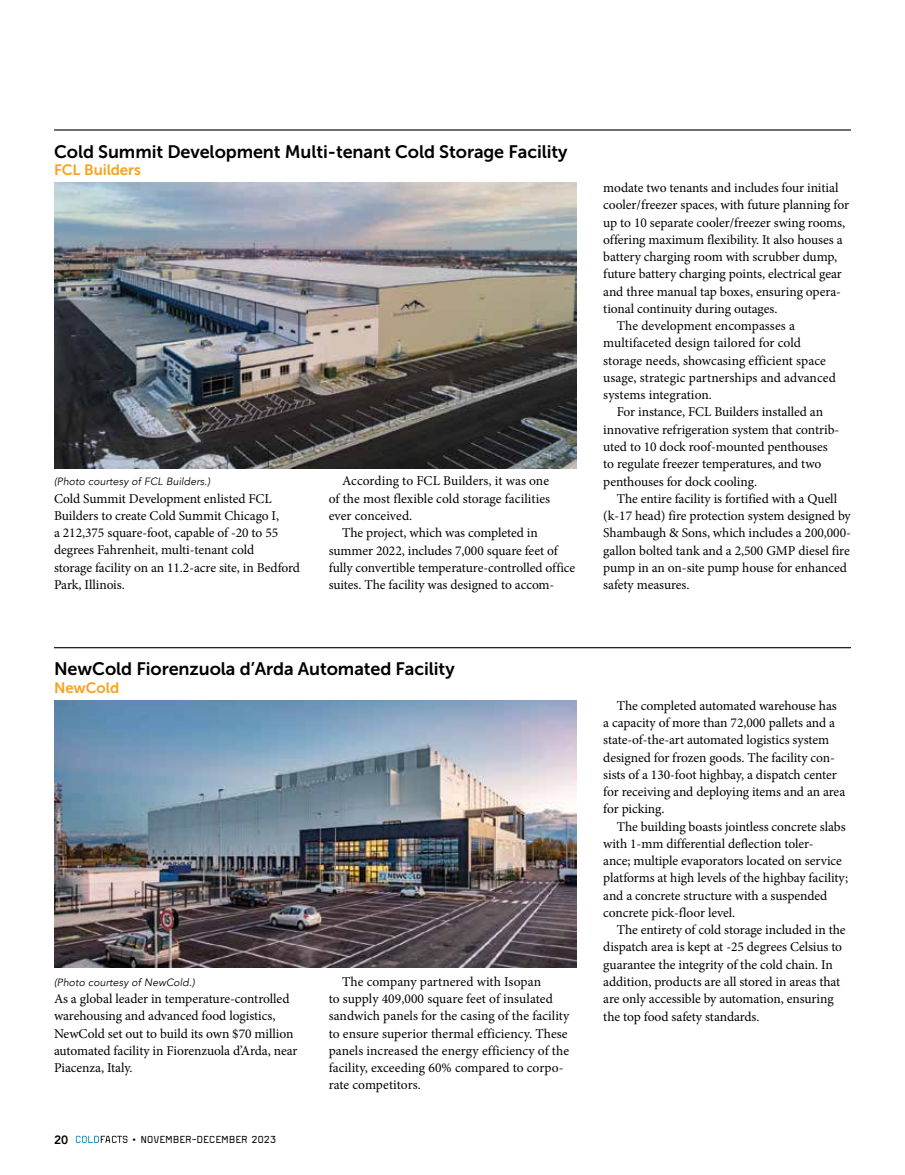
<style>
.page{position:relative;width:905px;height:1175px;background:#fff}
.page>*{position:absolute;margin:0;border:0;box-sizing:border-box;transform-origin:0 0}
.t1{font:18px "Museo Sans 700";letter-spacing:-.005em;color:#000}
.t2{font:15px "Museo Sans 700";letter-spacing:-.005em;color:#faa21b}
.t3{font:13.5px/17.2px "Minion Pro";letter-spacing:-.005em;color:#000}
.t4{font:12px "Magda Clean";letter-spacing:-.015em;color:#000}
.t5{font:800 12px "Avenir";color:#000}
.t6{font:italic 10.5px "Avenir";letter-spacing:.01em;color:#000}
</style>
<div class="page">
<hr style="left:54px;top:129px;width:797px;height:1px;background:#000">
<hr style="left:54px;top:647px;width:797px;height:1px;background:#000">
<img style="left:54px;top:182px;width:522px;height:286px">
<img style="left:54px;top:700px;width:522px;height:267px">
<svg style="left:76px;top:1135px;width:51px;height:7px"></svg>
<h1 class="t1" style="left:54px;top:143px;width:515px">Cold Summit Development Multi-tenant Cold Storage Facility</h1>
<p class="t2" style="left:54px;top:163px;width:88px">FCL Builders</p>
<p class="t6" style="left:54px;top:477px;width:158px">(Photo courtesy of FCL Builders.)</p>
<p class="t3" style="left:54px;top:491px;width:247px">Cold Summit Development enlisted FCL Builders to create Cold Summit Chicago I,<br>a 212,375 square-foot, capable of -20 to 55 degrees Fahrenheit, multi-tenant cold<br>storage facility on an 11.2-acre site, in Bedford Park, Illinois.</p>
<p class="t3" style="left:328px;top:474px;width:223px;text-align:justify;text-indent:14px">According to FCL Builders, it was one of the most flexible cold storage facilities ever conceived.</p>
<p class="t3" style="left:328px;top:525px;width:248px;text-indent:14px">The project, which was completed in summer 2022, includes 7,000 square feet of fully convertible temperature-controlled office suites. The facility was designed to accom-</p>
<h1 class="t1" style="left:54px;top:660px;width:402px">NewCold Fiorenzuola d’Arda Automated Facility</h1>
<p class="t2" style="left:54px;top:680px;width:67px">NewCold</p>
<p class="t6" style="left:54px;top:977px;width:142px">(Photo courtesy of NewCold.)</p>
<p class="t3" style="left:54px;top:991px;width:245px">As a global leader in temperature-controlled warehousing and advanced food logistics, NewCold set out to build its own $70 million automated facility in Fiorenzuola d’Arda, near Piacenza, Italy.</p>
<p class="t5" style="left:54px;top:1132px;width:16px">20</p>
<p class="t4" style="left:132px;top:1132px;width:146px">• NOVEMBER-DECEMBER 2023</p>
<p class="t3" style="left:328px;top:974px;width:242px;text-indent:14px">The company partnered with Isopan<br>to supply 409,000 square feet of insulated sandwich panels for the casing of the facility to ensure superior thermal efficiency. These panels increased the energy efficiency of the facility, exceeding 60% compared to corpo&shy;rate competitors.</p>
<p class="t3" style="left:603px;top:180px;width:236px">modate two tenants and includes four initial</p>
<p class="t3" style="left:603px;top:198px;width:247px">cooler/freezer spaces, with future planning for</p>
<p class="t3" style="left:603px;top:215px;width:243px">up to 10 separate cooler/freezer swing rooms,</p>
<p class="t3" style="left:603px;top:232px;width:241px">offering maximum flexibility. It also houses a</p>
<p class="t3" style="left:603px;top:249px;width:235px">battery charging room with scrubber dump,</p>
<p class="t3" style="left:603px;top:267px;width:240px">future battery charging points, electrical gear</p>
<p class="t3" style="left:603px;top:284px;width:239px">and three manual tap boxes, ensuring opera-</p>
<p class="t3" style="left:603px;top:301px;width:176px">tional continuity during outages.</p>
<p class="t3" style="left:616px;top:318px;width:180px">The development encompasses a</p>
<p class="t3" style="left:603px;top:336px;width:199px">multifaceted design tailored for cold</p>
<p class="t3" style="left:603px;top:353px;width:224px">storage needs, showcasing efficient space</p>
<p class="t3" style="left:603px;top:370px;width:234px">usage, strategic partnerships and advanced</p>
<p class="t3" style="left:603px;top:387px;width:110px">systems integration.</p>
<p class="t3" style="left:616px;top:405px;width:208px">For instance, FCL Builders installed an</p>
<p class="t3" style="left:603px;top:422px;width:237px">innovative refrigeration system that contrib-</p>
<p class="t3" style="left:603px;top:439px;width:226px">uted to 10 dock roof-mounted penthouses</p>
<p class="t3" style="left:603px;top:456px;width:219px">to regulate freezer temperatures, and two</p>
<p class="t3" style="left:603px;top:474px;width:155px">penthouses for dock cooling.</p>
<p class="t3" style="left:616px;top:491px;width:222px">The entire facility is fortified with a Quell</p>
<p class="t3" style="left:603px;top:508px;width:249px">(k-17 head) fire protection system designed by</p>
<p class="t3" style="left:603px;top:525px;width:249px">Shambaugh &amp; Sons, which includes a 200,000-</p>
<p class="t3" style="left:603px;top:543px;width:248px">gallon bolted tank and a 2,500 GMP diesel fire</p>
<p class="t3" style="left:603px;top:560px;width:245px">pump in an on-site pump house for enhanced</p>
<p class="t3" style="left:603px;top:577px;width:88px">safety measures.</p>
<p class="t3" style="left:603px;top:698px;width:243px;text-indent:14px">The completed automated warehouse has a capacity of more than 72,000 pallets and a state-of-the-art automated logistics system designed for frozen goods. The facility con&shy;sists of a 130-foot highbay, a dispatch center for receiving and deploying items and an area for picking.</p>
<p class="t3" style="left:603px;top:819px;width:246px;text-indent:14px">The building boasts jointless concrete slabs with 1-mm differential deflection toler-<br>ance; multiple evaporators located on service platforms at high levels of the highbay facility; and a concrete structure with a suspended concrete pick-floor level.</p>
<p class="t3" style="left:603px;top:922px;width:244px;text-indent:14px">The entirety of cold storage included in the dispatch area is kept at -25 degrees Celsius to guarantee the integrity of the cold chain. In addition, products are all stored in areas that are only accessible by automation, ensuring the top food safety standards.</p>
</div>
